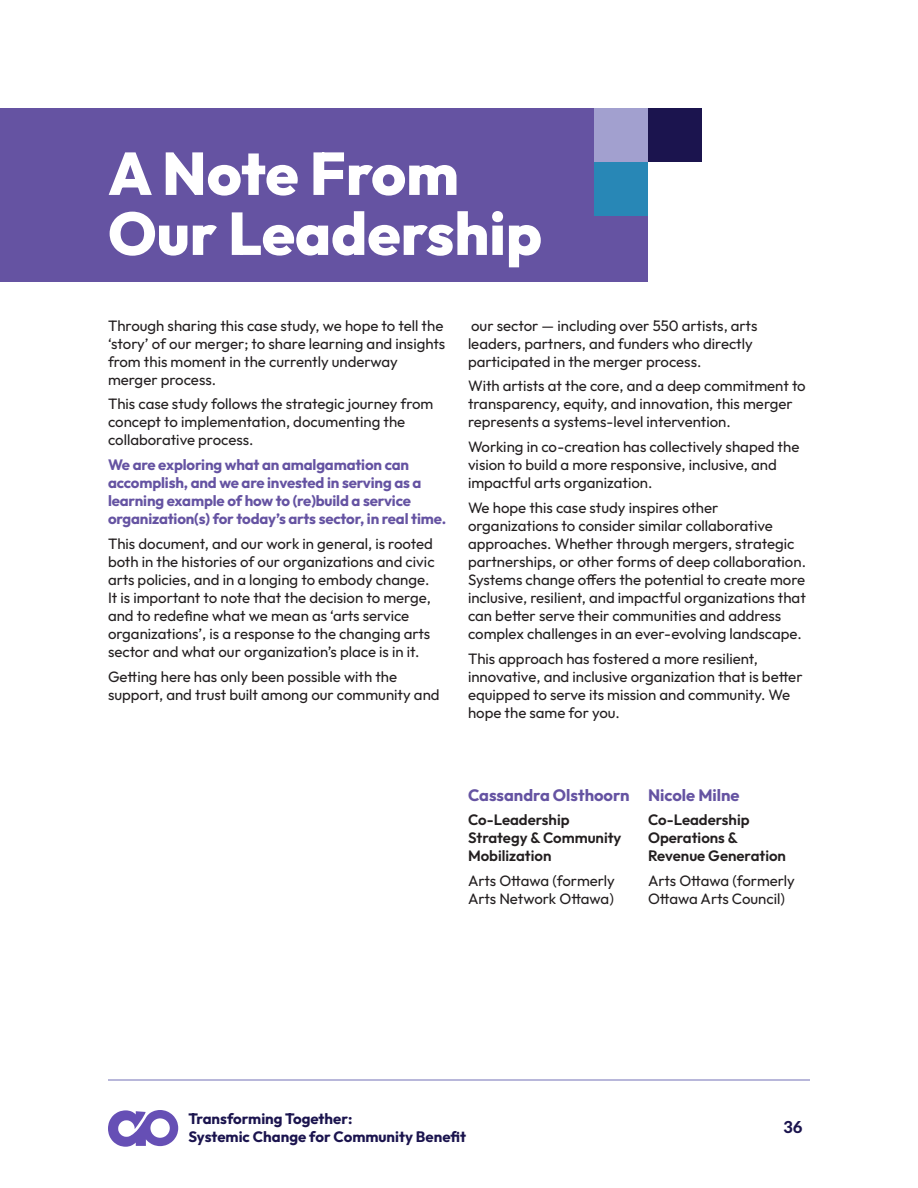
<style>
.page{position:relative;width:918px;height:1188px;background:#fff}
.page>*{position:absolute;margin:0;border:0;box-sizing:border-box;transform-origin:0 0}
.t1{font:800 60px/60px "Outfit";color:#fff}
.t2{font:700 16.5px "Outfit";color:#6553a2}
.t3{font:800 16.5px "Aleo";color:#1b144e}
.Body{font:15px/18px "Outfit";color:#231f20}
.Body-2{font:700 15px/18px "Outfit";letter-spacing:-.01em;color:#6553a2}
.Body-3{font:600 15px/18px "Outfit";color:#231f20}
.t4{font:700 15px/18px "Outfit";color:#1b144e}
</style>
<div class="page">
<svg style="left:108px;top:1110px;width:70px;height:37px"></svg>
<hr style="left:108px;top:1079px;width:702px;height:2px;background:#a2a0cf">
<div style="left:0;top:108px;width:648px;height:174px;background:#6553a2"></div>
<div style="left:594px;top:108px;width:54px;height:54px;background:#a2a0cf"></div>
<div style="left:594px;top:162px;width:54px;height:54px;background:#2887b6"></div>
<div style="left:648px;top:108px;width:54px;height:54px;background:#1b144e"></div>
<h1 class="t1" style="left:108px;top:147px;width:436px">A Note From<br>Our Leadership</h1>
<p class="Body" style="left:108px;top:317px;width:339px">Through sharing this case study, we hope to tell the ‘story’ of our merger; to share learning and insights from this moment in the currently underway merger process.</p>
<p class="Body" style="left:108px;top:395px;width:327px">This case study follows the strategic journey from concept to implementation, documenting the collaborative process.</p>
<p class="Body-2" style="left:108px;top:456px;width:340px">We are exploring what an amalgamation can accomplish, and we are invested in serving as a learning example of how to (re)build a service organization(s) for today’s arts sector, in real time.</p>
<p class="Body" style="left:108px;top:535px;width:328px">This document, and our work in general, is rooted both in the histories of our organizations and civic arts policies, and in a longing to embody change.<br>It is important to note that the decision to merge, and to redefine what we mean as ‘arts service organizations’, is a response to the changing arts sector and what our organization’s place is in it.</p>
<p class="Body" style="left:108px;top:668px;width:333px">Getting here has only been possible with the support, and trust built among our community and</p>
<p class="Body" style="left:468px;top:317px;width:291px">our sector — including over 550 artists, arts leaders, partners, and funders who directly participated in the merger process.</p>
<p class="Body" style="left:468px;top:377px;width:339px">With artists at the core, and a deep commitment to transparency, equity, and innovation, this merger represents a systems-level intervention.</p>
<p class="Body" style="left:468px;top:438px;width:333px">Working in co-creation has collectively shaped the vision to build a more responsive, inclusive, and impactful arts organization.</p>
<p class="Body" style="left:468px;top:499px;width:340px">We hope this case study inspires other organizations to consider similar collaborative approaches. Whether through mergers, strategic partnerships, or other forms of deep collaboration.<br>Systems change offers the potential to create more inclusive, resilient, and impactful organizations that can better serve their communities and address complex challenges in an ever-evolving landscape.</p>
<p class="Body" style="left:468px;top:650px;width:336px">This approach has fostered a more resilient, innovative, and inclusive organization that is better equipped to serve its mission and community. We hope the same for you.</p>
<h5 class="t2" style="left:468px;top:784px;width:163px">Cassandra Olsthoorn</h5>
<p class="Body-3" style="left:468px;top:812px;width:155px">Co-Leadership<br>Strategy &amp; Community<br>Mobilization</p>
<p class="Body" style="left:468px;top:872px;width:148px">Arts Ottawa (formerly<br>Arts Network Ottawa)</p>
<h5 class="t2" style="left:648px;top:784px;width:93px">Nicole Milne</h5>
<p class="Body-3" style="left:648px;top:812px;width:140px">Co-Leadership<br>Operations &amp;<br>Revenue Generation</p>
<p class="Body" style="left:648px;top:872px;width:148px">Arts Ottawa (formerly<br>Ottawa Arts Council)</p>
<p class="t4" style="left:188px;top:1110px;width:279px">Transforming Together:<br>Systemic Change for Community Benefit</p>
<p class="t3" style="left:783px;top:1114px;width:20px">36</p>
</div>
